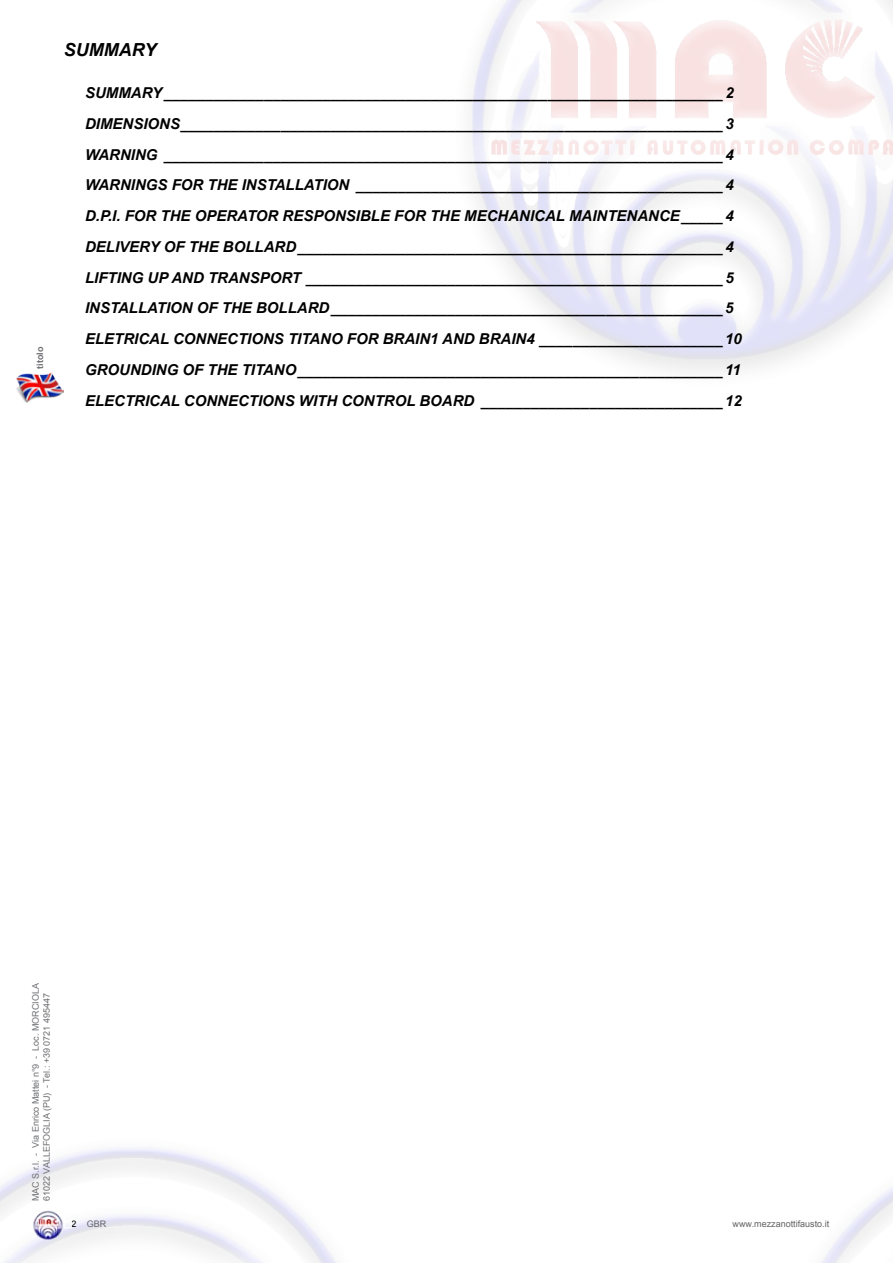
<style>
.page{position:relative;width:893px;height:1263px;background:#fff}
.page>*{position:absolute;margin:0;border:0;box-sizing:border-box;transform-origin:0 0}
.t1{font:italic 700 18px "Arial";color:#000}
.t2{font:italic 700 15px/30.8px "Arial";color:#000}
.t3{font:9px/10.8px "Arial";color:#6d6e71}
.t4{font:9px "Arial";color:#636466}
.t5{font:700 9px "Arial";color:#6d6e71}
.t6{font:9px "Arial";color:#000}
</style>
<div class="page">
<img style="left:471px;top:0;width:422px;height:371px">
<img style="left:32px;top:1210px;width:32px;height:30px">
<div style="left:64px;top:1220px;width:8px;height:8px;border:1px solid #fff"></div>
<img style="left:16px;top:372px;width:48px;height:31px">
<p class="t5" style="left:34px;top:369px;width:23px;rotate:-90deg">titolo</p>
<p class="t1" style="left:64px;top:37px;width:94px">SUMMARY</p>
<p class="t2" style="left:85px;top:78px;width:658px">SUMMARY___________________________________________________________________ 2<br>DIMENSIONS_________________________________________________________________ 3<br>WARNING ___________________________________________________________________ 4<br>WARNINGS FOR THE INSTALLATION ____________________________________________ 4<br>D.P.I. FOR THE OPERATOR RESPONSIBLE FOR THE MECHANICAL MAINTENANCE_____ 4<br>DELIVERY OF THE BOLLARD___________________________________________________ 4<br>LIFTING UP AND TRANSPORT __________________________________________________ 5<br>INSTALLATION OF THE BOLLARD_______________________________________________ 5<br>ELETRICAL CONNECTIONS TITANO FOR BRAIN1 AND BRAIN4 ______________________ 10<br>GROUNDING OF THE TITANO___________________________________________________ 11<br>ELECTRICAL CONNECTIONS WITH CONTROL BOARD _____________________________ 12</p>
<p class="t3" style="left:30px;top:1201px;width:220px;rotate:-90deg">MAC S.r.l. - Via Enrico Mattei n°9 - Loc. MORCIOLA<br>61022 VALLEFOGLIA (PU) - Tel.: +39 0721 495447</p>
<p class="t6" style="left:72px;top:1218px;width:7px">2</p>
<p class="t4" style="left:733px;top:1218px;width:98px">www.mezzanottifausto.it</p>
<p class="t4" style="left:87px;top:1218px;width:21px">GBR</p>
</div>
